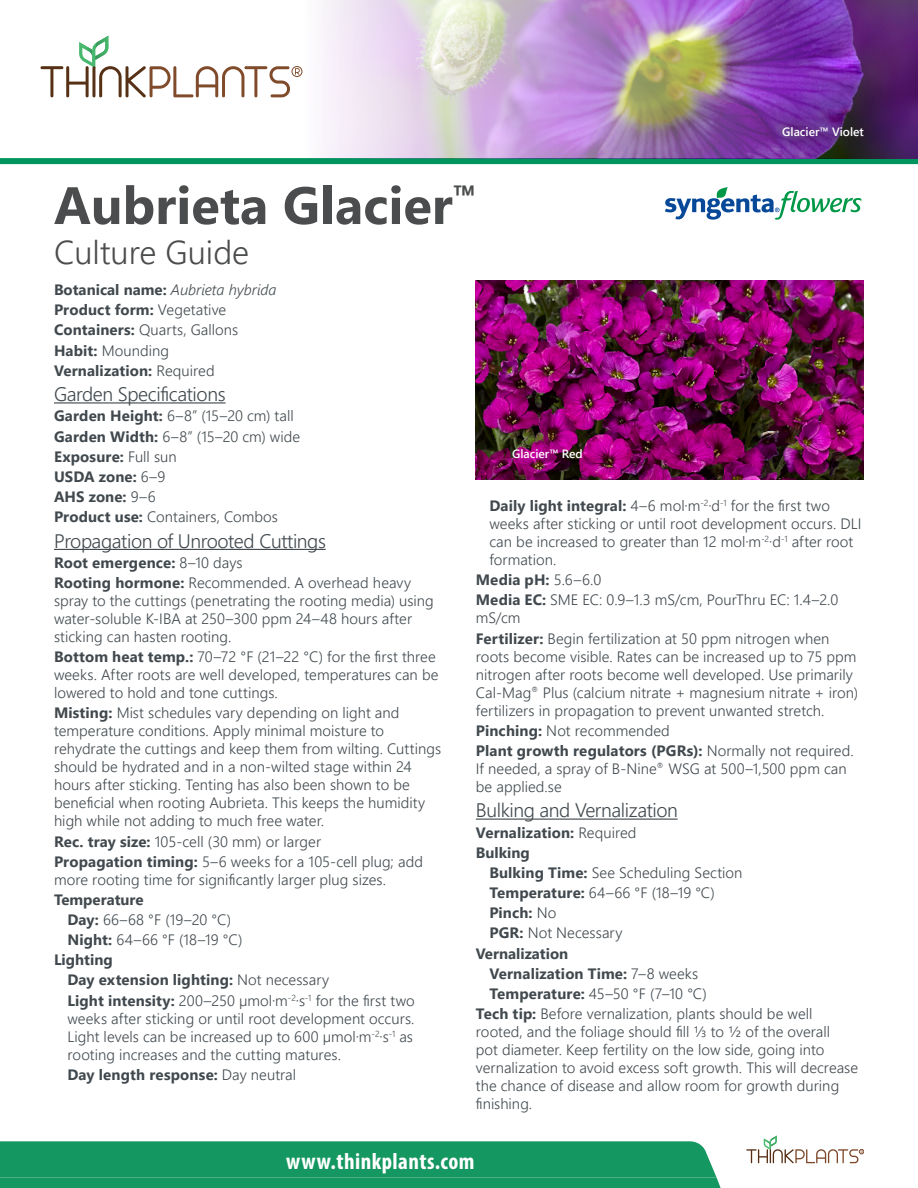
<style>
.page{position:relative;width:918px;height:1188px;background:#fff}
.page>*{position:absolute;margin:0;border:0;box-sizing:border-box;transform-origin:0 0}
.H1_1_Heading_without{font:700 52.5px "Segoe UI";color:#4b4c4d}
.H1_5_Suheading{font:300 33px "Segoe UI";color:#4b4c4d}
.t1{font:700 condensed 23.1px "Myriad Pro";letter-spacing:.02em;color:#fff}
.H3_Culture_Heading{font:300 19.5px "Segoe UI";letter-spacing:-.02em;color:#41494e}
.p_Body_GREP__Bold{font:300 15px/18px "Segoe UI";letter-spacing:.005em;color:#41494e}
.p_Body_GREP__Bold_in{font:300 15px/18px "Segoe UI";letter-spacing:.005em;color:#41494e;text-align:justify}
.p_Body_GREP__Bold-2{font:700 15px "Segoe UI";letter-spacing:.01em;color:#41494e}
.p_Body_GREP__Bold_in-2{font:700 15px "Segoe UI";letter-spacing:.01em;color:#41494e}
.p_Body_Bold{font:700 15px "Segoe UI";color:#41494e}
.p_Body_Italics_GREP{font:italic 300 15px "Segoe UI";color:#41494e}
.Caption_White{font:600 12px "Segoe UI";color:#fff}
.s1{font-weight:700;font-style:normal}
.s2{font-weight:300}
.s3{font-weight:700}
</style>
<div class="page">
<div style="left:0;top:158px;width:918px;height:6px;background:#00945e"></div>
<svg style="left:665px;top:187px;width:197px;height:33px"></svg>
<svg style="left:41px;top:36px;width:259px;height:61px"></svg>
<div style="left:292px;top:66px;width:10px;height:11px;border:1px solid #7f4b2b;border-radius:50%"></div>
<svg style="left:746px;top:1136px;width:118px;height:27px"></svg>
<div style="left:0;top:1141px;width:721px;height:47px;background:#149760"></div>
<img style="left:476px;top:281px;width:388px;height:199px">
<img style="left:323px;top:0;width:595px;height:158px">
<div style="left:769px;top:114px;width:108px;height:37px;background:#231f20;opacity:.75"></div>
<hr style="left:54px;top:402px;width:172px;height:2px;background:#41494e">
<hr style="left:54px;top:549px;width:272px;height:1px;background:#41494e">
<hr style="left:476px;top:819px;width:202px;height:1px;background:#41494e">
<p class="Caption_White" style="left:782px;top:121px;width:83px">Glacier™ Violet</p>
<p class="H1_1_Heading_without" style="left:54px;top:156px;width:424px">Aubrieta Glacier<sup>™</sup></p>
<p class="H1_5_Suheading" style="left:54px;top:221px;width:197px">Culture Guide</p>
<p class="p_Body_Italics_GREP" style="left:54px;top:276px;width:224px"><span class="s1">Botanical name:</span> Aubrieta hybrida</p>
<p class="p_Body_GREP__Bold-2" style="left:54px;top:296px;width:174px">Product form: <span class="s2">Vegetative</span></p>
<p class="p_Body_GREP__Bold" style="left:54px;top:320px;width:186px"><span class="s3">Containers:</span> Quarts, Gallons</p>
<p class="p_Body_GREP__Bold" style="left:54px;top:340px;width:117px"><span class="s3">Habit:</span> Mounding</p>
<p class="p_Body_GREP__Bold-2" style="left:54px;top:356px;width:162px">Vernalization: <span class="s2">Required</span></p>
<p class="H3_Culture_Heading" style="left:54px;top:376px;width:173px">Garden Specifications</p>
<p class="p_Body_GREP__Bold" style="left:54px;top:406px;width:241px"><span class="s3">Garden Height:</span> 6–8” (15–20 cm) tall</p>
<p class="p_Body_GREP__Bold" style="left:54px;top:426px;width:248px"><span class="s3">Garden Width:</span> 6–8” (15–20 cm) wide</p>
<p class="p_Body_GREP__Bold-2" style="left:54px;top:442px;width:124px">Exposure: <span class="s2">Full sun</span></p>
<p class="p_Body_GREP__Bold-2" style="left:54px;top:462px;width:113px">USDA zone: <span class="s2">6–9</span></p>
<p class="p_Body_GREP__Bold-2" style="left:54px;top:483px;width:103px">AHS zone: <span class="s2">9–6</span></p>
<p class="p_Body_GREP__Bold" style="left:54px;top:506px;width:226px"><span class="s3">Product use:</span> Containers, Combos</p>
<p class="H3_Culture_Heading" style="left:54px;top:522px;width:274px">Propagation of Unrooted Cuttings</p>
<p class="p_Body_GREP__Bold-2" style="left:54px;top:548px;width:190px">Root emergence: <span class="s2">8–10 days</span></p>
<p class="p_Body_GREP__Bold" style="left:54px;top:572px;width:381px"><span class="s3">Rooting hormone:</span> Recommended. A overhead heavy spray to the cuttings (penetrating the rooting media) using water-soluble K-IBA at 250–300 ppm 24–48 hours after sticking can hasten rooting.</p>
<p class="p_Body_GREP__Bold" style="left:54px;top:646px;width:386px"><span class="s3">Bottom heat temp.:</span> 70–72 °F (21–22 °C) for the first three weeks. After roots are well developed, temperatures can be lowered to hold and tone cuttings.</p>
<p class="p_Body_GREP__Bold" style="left:54px;top:703px;width:389px"><span class="s3">Misting:</span> Mist schedules vary depending on light and temperature conditions. Apply minimal moisture to rehydrate the cuttings and keep them from wilting. Cuttings should be hydrated and in a non-wilted stage within 24 hours after sticking. Tenting has also been shown to be beneficial when rooting Aubrieta. This keeps the humidity high while not adding to much free water.</p>
<p class="p_Body_GREP__Bold" style="left:54px;top:831px;width:269px"><span class="s3">Rec. tray size:</span> 105-cell (30 mm) or larger</p>
<p class="p_Body_GREP__Bold" style="left:54px;top:851px;width:370px"><span class="s3">Propagation timing:</span> 5–6 weeks for a 105-cell plug; add more rooting time for significantly larger plug sizes.</p>
<p class="p_Body_Bold" style="left:54px;top:885px;width:91px">Temperature</p>
<p class="p_Body_GREP__Bold_in" style="left:68px;top:909px;width:165px"><span class="s3">Day:</span> 66–68 °F (19–20 °C)</p>
<p class="p_Body_GREP__Bold_in" style="left:68px;top:929px;width:176px"><span class="s3">Night:</span> 64–66 °F (18–19 °C)</p>
<p class="p_Body_Bold" style="left:54px;top:946px;width:60px">Lighting</p>
<p class="p_Body_GREP__Bold_in-2" style="left:68px;top:966px;width:263px">Day extension lighting: <span class="s2">Not necessary</span></p>
<p class="p_Body_GREP__Bold_in" style="left:68px;top:990px;width:349px"><span class="s3">Light intensity:</span> 200–250 µmol·m<sup>-2</sup>·s<sup>-1</sup> for the first two weeks after sticking or until root development occurs.<br>Light levels can be increased up to 600 µmol·m<sup>-2</sup>·s<sup>-1</sup> as rooting increases and the cutting matures.</p>
<p class="p_Body_GREP__Bold_in-2" style="left:68px;top:1060px;width:230px">Day length response: <span class="s2">Day neutral</span></p>
<p class="Caption_White" style="left:512px;top:443px;width:72px">Glacier™ Red</p>
<p class="p_Body_GREP__Bold_in" style="left:489px;top:495px;width:374px;text-align:left"><span class="s3">Daily light integral:</span> 4–6 mol·m<sup>-2</sup>·d<sup>-1</sup> for the first two weeks after sticking or until root development occurs. DLI can be increased to greater than 12 mol·m<sup>-2</sup>·d<sup>-1</sup> after root formation.</p>
<p class="p_Body_GREP__Bold-2" style="left:476px;top:566px;width:127px">Media pH: <span class="s2">5.6–6.0</span></p>
<p class="p_Body_GREP__Bold" style="left:476px;top:590px;width:364px"><span class="s3">Media EC:</span> SME EC: 0.9–1.3 mS/cm, PourThru EC: 1.4–2.0 mS/cm</p>
<p class="p_Body_GREP__Bold" style="left:476px;top:628px;width:384px"><span class="s3">Fertilizer:</span> Begin fertilization at 50 ppm nitrogen when roots become visible. Rates can be increased up to 75 ppm nitrogen after roots become well developed. Use primarily Cal-Mag<sup>®</sup> Plus (calcium nitrate + magnesium nitrate + iron) fertilizers in propagation to prevent unwanted stretch.</p>
<p class="p_Body_GREP__Bold" style="left:476px;top:720px;width:195px"><span class="s3">Pinching:</span> Not recommended</p>
<p class="p_Body_GREP__Bold" style="left:476px;top:740px;width:379px"><span class="s3">Plant growth regulators (PGRs):</span> Normally not required.<br>If needed, a spray of B-Nine<sup>®</sup> WSG at 500–1,500 ppm can be applied.se</p>
<p class="H3_Culture_Heading" style="left:476px;top:792px;width:204px">Bulking and Vernalization</p>
<p class="p_Body_GREP__Bold-2" style="left:476px;top:818px;width:162px">Vernalization: <span class="s2">Required</span></p>
<p class="p_Body_Bold" style="left:476px;top:838px;width:55px">Bulking</p>
<p class="p_Body_GREP__Bold_in" style="left:489px;top:862px;width:255px"><span class="s3">Bulking Time:</span> See Scheduling Section</p>
<p class="p_Body_GREP__Bold_in" style="left:489px;top:882px;width:227px"><span class="s3">Temperature:</span> 64–66 °F (18–19 °C)</p>
<p class="p_Body_GREP__Bold_in-2" style="left:489px;top:899px;width:69px">Pinch: <span class="s2">No</span></p>
<p class="p_Body_GREP__Bold_in" style="left:489px;top:923px;width:135px"><span class="s3">PGR:</span> Not Necessary</p>
<p class="p_Body_Bold" style="left:476px;top:939px;width:94px">Vernalization</p>
<p class="p_Body_GREP__Bold_in-2" style="left:489px;top:959px;width:211px">Vernalization Time: <span class="s2">7–8 weeks</span></p>
<p class="p_Body_GREP__Bold_in" style="left:489px;top:983px;width:219px"><span class="s3">Temperature:</span> 45–50 °F (7–10 °C)</p>
<p class="p_Body_GREP__Bold" style="left:476px;top:1003px;width:384px"><span class="s3">Tech tip:</span> Before vernalization, plants should be well rooted, and the foliage should fill 1/3 to 1/2 of the overall<br>pot diameter. Keep fertility on the low side, going into vernalization to avoid excess soft growth. This will decrease the chance of disease and allow room for growth during finishing.</p>
<h3 class="t1" style="left:286px;top:1147px;width:190px">www.thinkplants.com</h3>
</div>
